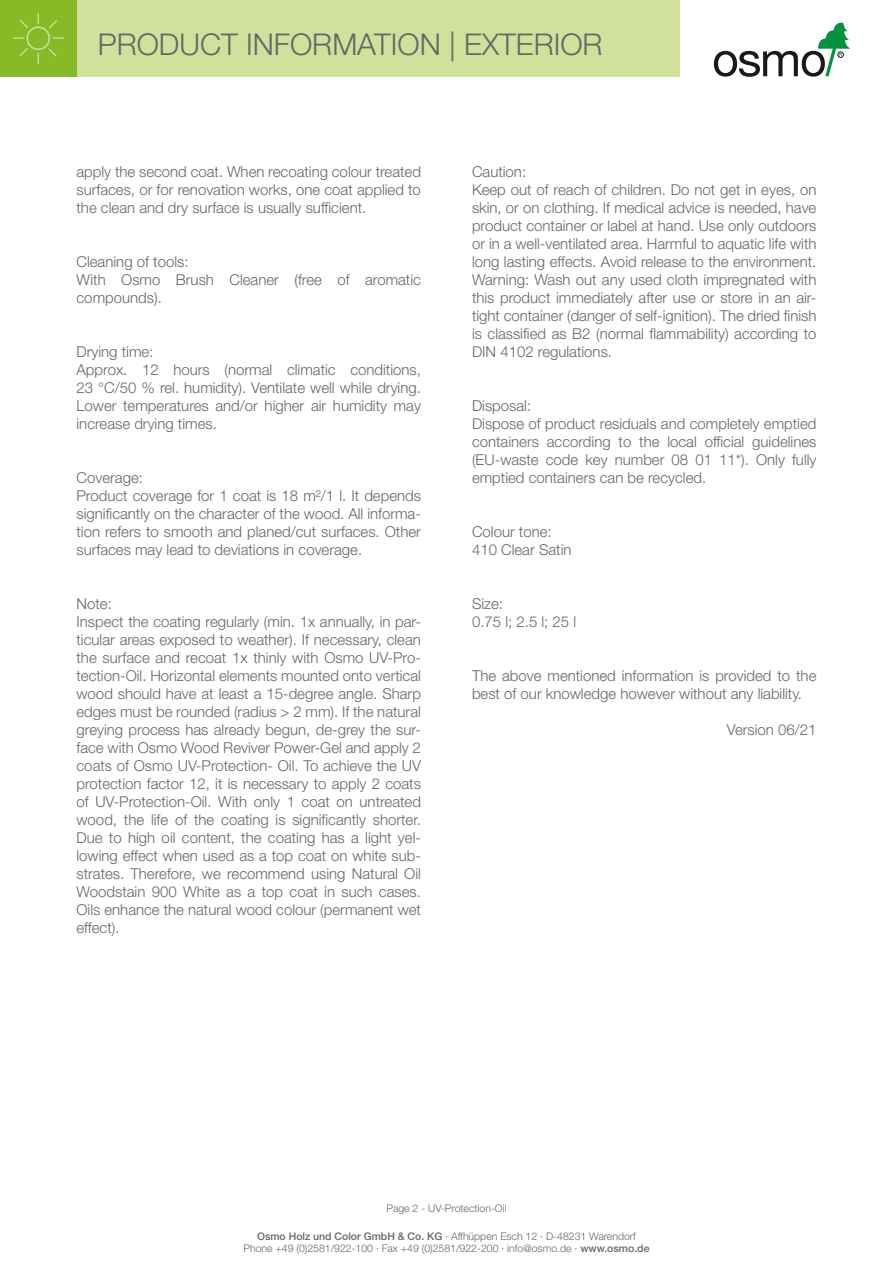
<style>
.page{position:relative;width:893px;height:1263px;background:#fff}
.page>*{position:absolute;margin:0;border:0;box-sizing:border-box;transform-origin:0 0}
.t1{font:300 30px "Helvetica Neue";color:#656668}
.t2{font:300 15px/18px "Helvetica Neue";color:#656668}
.t3{font:300 10.5px/12.6px "Helvetica Neue";color:#656668;text-align:center}
.s1{font-weight:500}
</style>
<div class="page">
<div style="left:77px;top:0;width:603px;height:77px;background:#d1e09b"></div>
<svg style="left:714px;top:23px;width:136px;height:54px"></svg>
<div style="left:0;top:0;width:77px;height:77px;background:#86ba26"></div>
<svg style="left:12px;top:12px;width:52px;height:52px"></svg>
<h1 class="t1" style="left:98px;top:26px;width:506px">PRODUCT INFORMATION | EXTERIOR</h1>
<p class="t2" style="left:77px;top:162px;width:346px;text-align:justify">apply the second coat. When recoating colour treated surfaces, or for renovation works, one coat applied to the clean and dry surface is usually sufficient.</p>
<p class="t2" style="left:77px;top:252px;width:346px">Cleaning of tools:<br>With Osmo Brush Cleaner (free of aromatic compounds).</p>
<p class="t2" style="left:77px;top:342px;width:346px">Drying time:<br>Approx. 12 hours (normal climatic conditions, 23 °C/50 % rel. humidity). Ventilate well while drying.<br>Lower temperatures and/or higher air humidity may increase drying times.</p>
<p class="t2" style="left:77px;top:468px;width:346px">Coverage:<br>Product coverage for 1 coat is 18 m²/1 l. It depends significantly on the character of the wood. All informa&shy;tion refers to smooth and planed/cut surfaces. Other surfaces may lead to deviations in coverage.</p>
<p class="t2" style="left:77px;top:594px;width:346px">Note:<br>Inspect the coating regularly (min. 1x annually, in par&shy;ticular areas exposed to weather). If necessary, clean the surface and recoat 1x thinly with Osmo UV-Pro&shy;tection-Oil. Horizontal elements mounted onto vertical wood should have at least a 15-degree angle. Sharp edges must be rounded (radius &gt; 2 mm). If the natural greying process has already begun, de-grey the sur&shy;face with Osmo Wood Reviver Power-Gel and apply 2 coats of Osmo UV-Protection- Oil. To achieve the UV protection factor 12, it is necessary to apply 2 coats of UV-Protection-Oil. With only 1 coat on untreated wood, the life of the coating is significantly shorter.<br>Due to high oil content, the coating has a light yel&shy;lowing effect when used as a top coat on white sub&shy;strates. Therefore, we recommend using Natural Oil Woodstain 900 White as a top coat in such cases.<br>Oils enhance the natural wood colour (permanent wet effect).</p>
<p class="t2" style="left:472px;top:162px;width:346px">Caution:<br>Keep out of reach of children. Do not get in eyes, on skin, or on clothing. If medical advice is needed, have product container or label at hand. Use only outdoors or in a well-ventilated area. Harmful to aquatic life with long lasting effects. Avoid release to the environment.<br>Warning: Wash out any used cloth impregnated with this product immediately after use or store in an air&shy;tight container (danger of self-ignition). The dried finish is classified as B2 (normal flammability) according to DIN 4102 regulations.</p>
<p class="t2" style="left:472px;top:396px;width:346px">Disposal:<br>Dispose of product residuals and completely emptied containers according to the local official guidelines (EU-waste code key number 08 01 11*). Only fully emptied containers can be recycled.</p>
<p class="t2" style="left:472px;top:522px;width:101px">Colour tone:<br>410 Clear Satin</p>
<p class="t2" style="left:472px;top:594px;width:106px">Size:<br>0.75 l; 2.5 l; 25 l</p>
<p class="t2" style="left:472px;top:666px;width:346px">The above mentioned information is provided to the best of our knowledge however without any liability.</p>
<p class="t2" style="left:727px;top:720px;width:91px">Version 06/21</p>
<p class="t3" style="left:386px;top:1202px;width:122px">Page 2 - UV-Protection-Oil</p>
<p class="t3" style="left:243px;top:1229px;width:408px"><span class="s1">Osmo Holz und Color GmbH &amp; Co. KG</span> · Affhüppen Esch 12 · D-48231 Warendorf<br>Phone +49 (0)2581/922-100 · Fax +49 (0)2581/922-200 · info@osmo.de · <span class="s1">www.osmo.de</span></p>
</div>
